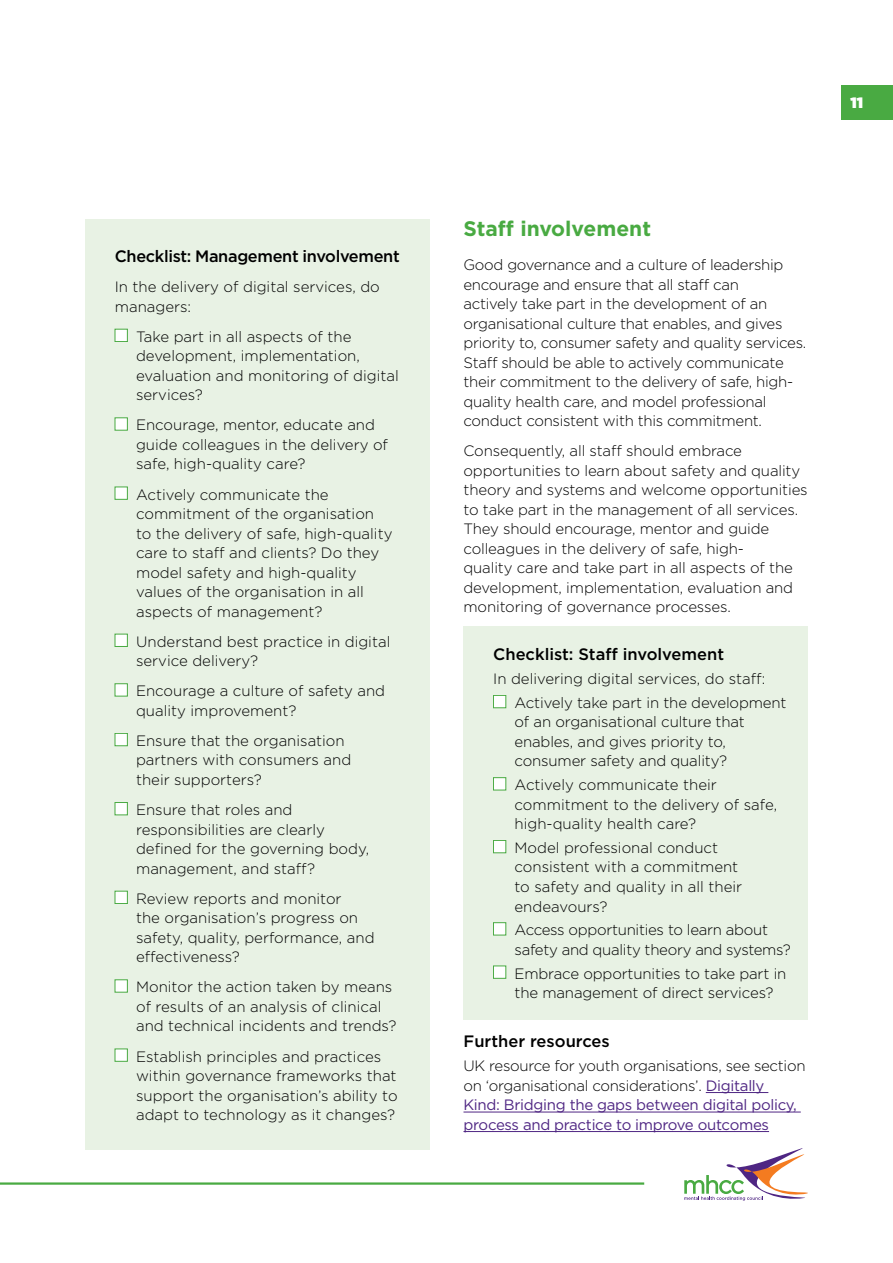
<style>
.page{position:relative;width:893px;height:1263px;background:#fff}
.page>*{position:absolute;margin:0;border:0;box-sizing:border-box;transform-origin:0 0}
.t1{font:700 21px "Gotham";color:#49aa42}
.t2{font:500 16.5px "Gotham";color:#000}
.t3{font:500 16.5px "Gotham";letter-spacing:-.02em;color:#000}
.Body{font:300 15px/19.5px "Gotham";letter-spacing:-.01em;color:#000}
.Body-2{font:15px/19.5px "Gotham";letter-spacing:-.02em;color:#4f2683}
.t4{font:900 15px "Gotham";color:#fff}
.s1{font-weight:300;color:#000}
</style>
<div class="page">
<div style="left:85px;top:219px;width:344px;height:931px;background:#e8f2e4"></div>
<div style="left:115px;top:329px;width:13px;height:13px;background:#fff;border:1px solid #49aa42"></div>
<div style="left:115px;top:418px;width:13px;height:12px;background:#fff;border:1px solid #49aa42"></div>
<div style="left:115px;top:487px;width:13px;height:12px;background:#fff;border:1px solid #49aa42"></div>
<div style="left:115px;top:634px;width:13px;height:13px;background:#fff;border:1px solid #49aa42"></div>
<div style="left:115px;top:683px;width:13px;height:13px;background:#fff;border:1px solid #49aa42"></div>
<div style="left:115px;top:733px;width:13px;height:13px;background:#fff;border:1px solid #49aa42"></div>
<div style="left:115px;top:802px;width:13px;height:13px;background:#fff;border:1px solid #49aa42"></div>
<div style="left:115px;top:891px;width:13px;height:13px;background:#fff;border:1px solid #49aa42"></div>
<div style="left:115px;top:979px;width:13px;height:13px;background:#fff;border:1px solid #49aa42"></div>
<div style="left:115px;top:1049px;width:13px;height:12px;background:#fff;border:1px solid #49aa42"></div>
<hr style="left:706px;top:1092px;width:62px;height:1px;background:#4f2683">
<hr style="left:463px;top:1112px;width:338px;height:1px;background:#4f2683">
<hr style="left:463px;top:1131px;width:306px;height:1px;background:#4f2683">
<div style="left:463px;top:626px;width:345px;height:393px;background:#e8f2e4"></div>
<div style="left:493px;top:695px;width:13px;height:13px;background:#fff;border:1px solid #49aa42"></div>
<div style="left:493px;top:777px;width:13px;height:13px;background:#fff;border:1px solid #49aa42"></div>
<div style="left:493px;top:840px;width:13px;height:13px;background:#fff;border:1px solid #49aa42"></div>
<div style="left:493px;top:922px;width:13px;height:13px;background:#fff;border:1px solid #49aa42"></div>
<div style="left:493px;top:966px;width:13px;height:12px;background:#fff;border:1px solid #49aa42"></div>
<hr style="left:0;top:1182px;width:644px;height:3px;background:#49aa42">
<svg style="left:684px;top:1148px;width:124px;height:53px"></svg>
<div style="left:842px;top:85px;width:51px;height:34px;background:#49aa42"></div>
<p class="t3" style="left:115px;top:245px;width:286px">Checklist: Management involvement</p>
<p class="Body" style="left:115px;top:277px;width:267px">In the delivery of digital services, do managers:</p>
<p class="Body" style="left:136px;top:326px;width:264px">Take part in all aspects of the development, implementation, evaluation and monitoring of digital services?</p>
<p class="Body" style="left:136px;top:415px;width:253px">Encourage, mentor, educate and guide colleagues in the delivery of safe, high-quality care?</p>
<p class="Body" style="left:136px;top:484px;width:258px">Actively communicate the commitment of the organisation to the delivery of safe, high-quality care to staff and clients? Do they model safety and high-quality values of the organisation in all aspects of management?</p>
<p class="Body" style="left:136px;top:631px;width:256px">Understand best practice in digital service delivery?</p>
<p class="Body" style="left:136px;top:681px;width:251px">Encourage a culture of safety and quality improvement?</p>
<p class="Body" style="left:136px;top:730px;width:217px">Ensure that the organisation partners with consumers and their supporters?</p>
<p class="Body" style="left:136px;top:800px;width:235px">Ensure that roles and responsibilities are clearly defined for the governing body, management, and staff?</p>
<p class="Body" style="left:136px;top:888px;width:240px">Review reports and monitor<br>the organisation’s progress on safety, quality, performance, and effectiveness?</p>
<p class="Body" style="left:136px;top:977px;width:262px">Monitor the action taken by means of results of an analysis of clinical and technical incidents and trends?</p>
<p class="Body" style="left:136px;top:1046px;width:263px">Establish principles and practices within governance frameworks that support the organisation’s ability to adapt to technology as it changes?</p>
<p class="t4" style="left:850px;top:92px;width:14px">11</p>
<h1 class="t1" style="left:463px;top:214px;width:189px">Staff involvement</h1>
<p class="Body" style="left:463px;top:255px;width:344px">Good governance and a culture of leadership encourage and ensure that all staff can<br>actively take part in the development of an organisational culture that enables, and gives priority to, consumer safety and quality services.<br>Staff should be able to actively communicate their commitment to the delivery of safe, high&shy;quality health care, and model professional conduct consistent with this commitment.</p>
<p class="Body" style="left:463px;top:441px;width:346px">Consequently, all staff should embrace opportunities to learn about safety and quality theory and systems and welcome opportunities to take part in the management of all services.<br>They should encourage, mentor and guide colleagues in the delivery of safe, high-<br>quality care and take part in all aspects of the development, implementation, evaluation and monitoring of governance processes.</p>
<p class="t2" style="left:493px;top:644px;width:232px">Checklist: Staff involvement</p>
<p class="Body" style="left:514px;top:667px;width:274px;line-height:23.7px;text-indent:-21px">In delivering digital services, do staff:<br>Actively take part in the development</p>
<p class="Body" style="left:514px;top:712px;width:232px">of an organisational culture that enables, and gives priority to, consumer safety and quality?</p>
<p class="Body" style="left:514px;top:775px;width:264px">Actively communicate their commitment to the delivery of safe, high-quality health care?</p>
<p class="Body" style="left:514px;top:837px;width:229px">Model professional conduct consistent with a commitment to safety and quality in all their endeavours?</p>
<p class="Body" style="left:514px;top:920px;width:278px">Access opportunities to learn about safety and quality theory and systems?</p>
<p class="Body" style="left:514px;top:963px;width:273px">Embrace opportunities to take part in the management of direct services?</p>
<h2 class="t2" style="left:463px;top:1031px;width:148px">Further resources</h2>
<p class="Body-2" style="left:463px;top:1056px;width:343px"><span class="s1">UK resource for youth organisations, see section on ‘organisational considerations’.</span> Digitally<br>Kind: Bridging the gaps between digital policy, process and practice to improve outcomes</p>
</div>
